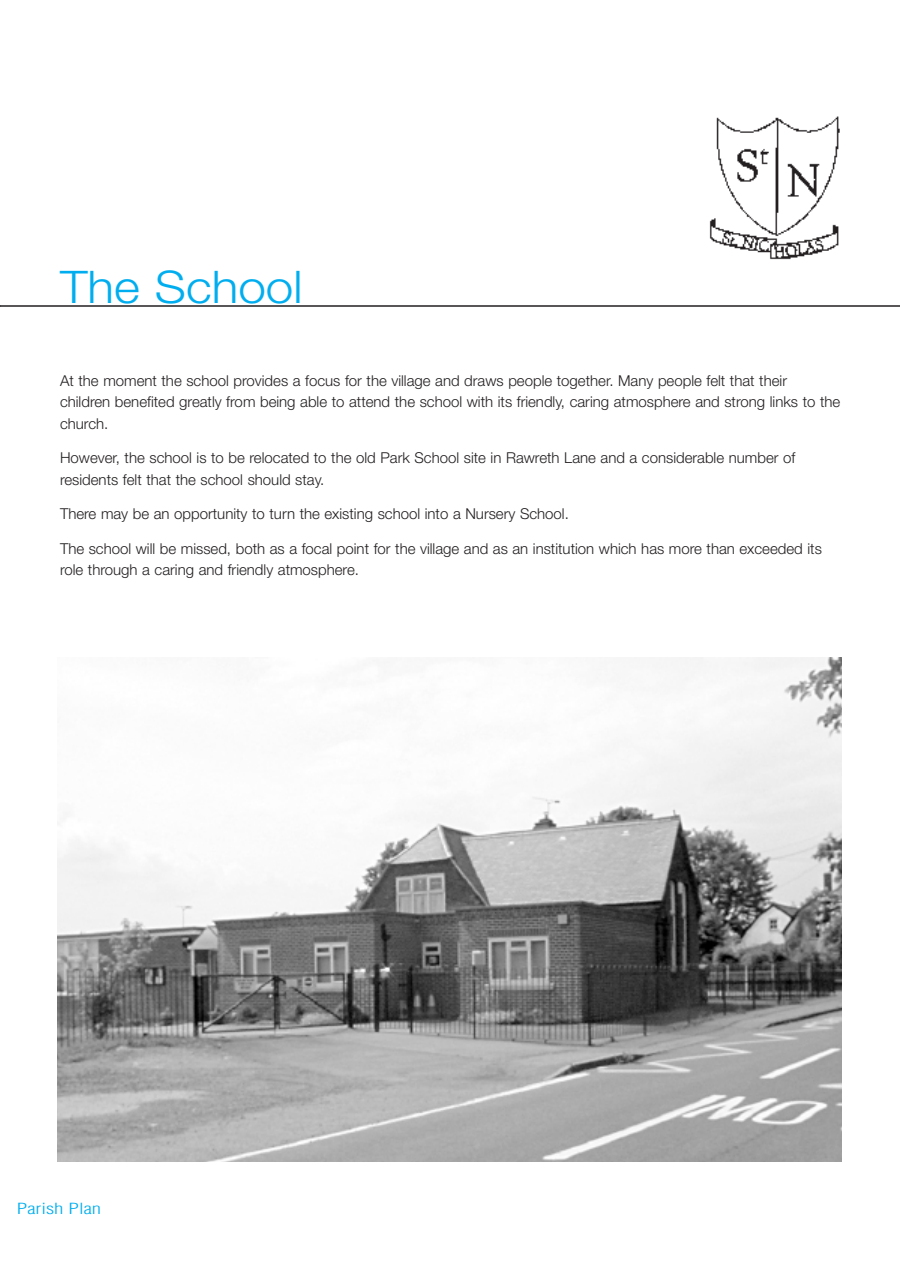
<style>
.page{position:relative;width:900px;height:1269px;background:#fff}
.page>*{position:absolute;margin:0;border:0;box-sizing:border-box;transform-origin:0 0}
.t1{font:300 45px "Helvetica Neue";color:#00aeef;scale:1.1 1}
.t2{font:300 15px/21.3px "Helvetica Neue";color:#231f20}
.t3{font:300 condensed 15px "Helvetica";color:#00aeef;scale:1.4 1}
</style>
<div class="page">
<hr style="left:0;top:305px;width:900px;height:2px;background:#231f20">
<img style="left:57px;top:657px;width:785px;height:505px">
<img style="left:709px;top:116px;width:131px;height:144px">
<h1 class="t1" style="left:60px;top:259px;width:222px">The School</h1>
<p class="t2" style="left:60px;top:370px;width:782px">At the moment the school provides a focus for the village and draws people together. Many people felt that their children benefited greatly from being able to attend the school with its friendly, caring atmosphere and strong links to the church.</p>
<p class="t2" style="left:60px;top:447px;width:737px">However, the school is to be relocated to the old Park School site in Rawreth Lane and a considerable number of residents felt that the school should stay.</p>
<p class="t2" style="left:60px;top:503px;width:510px">There may be an opportunity to turn the existing school into a Nursery School.</p>
<p class="t2" style="left:60px;top:538px;width:763px">The school will be missed, both as a focal point for the village and as an institution which has more than exceeded its role through a caring and friendly atmosphere.</p>
<p class="t3" style="left:17px;top:1200px;width:62px">Parish Plan</p>
</div>
